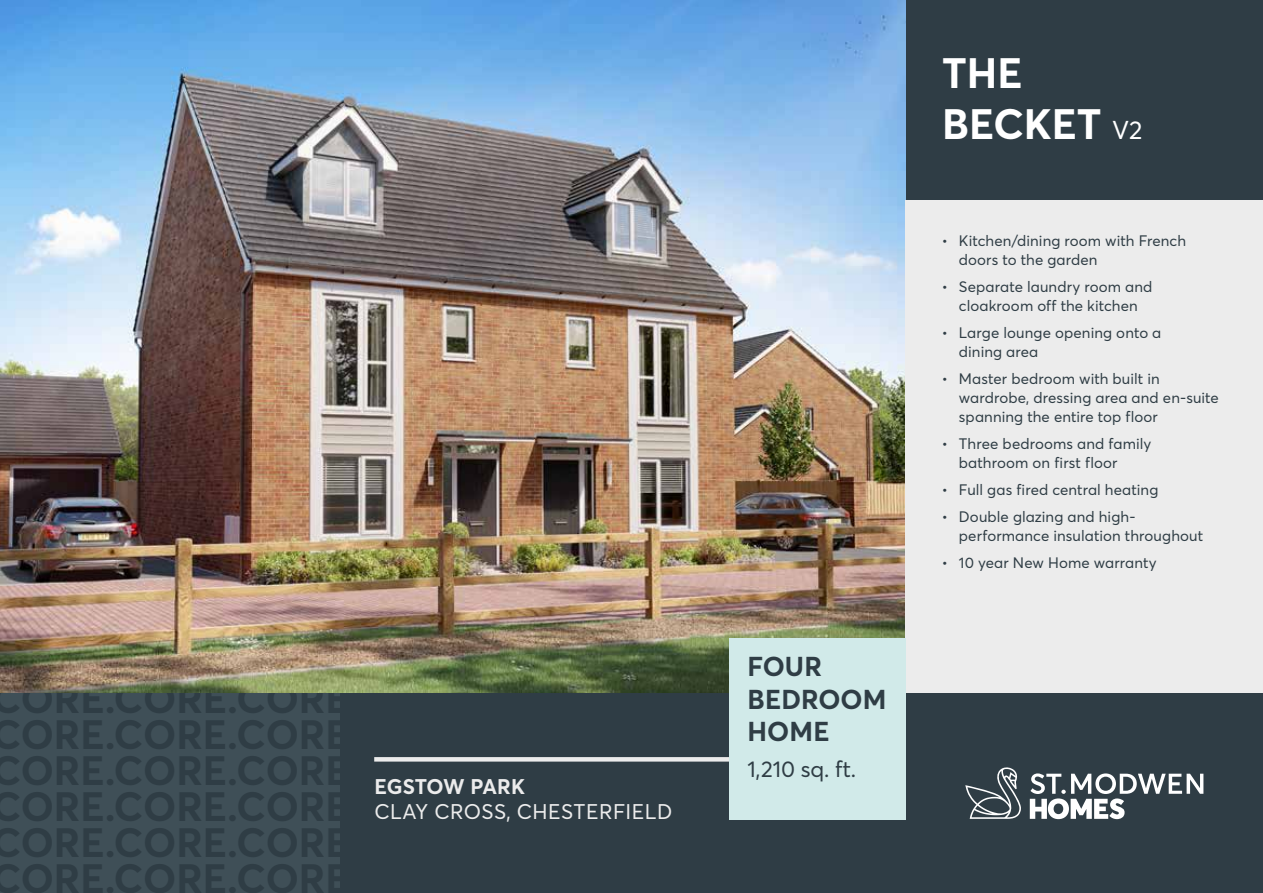
<style>
.page{position:relative;width:1263px;height:893px;background:#fff}
.page>*{position:absolute;margin:0;border:0;box-sizing:border-box;transform-origin:0 0}
.t1{font:700 42px/51px "Averta Std";color:#fff}
.t2{font:700 27px/32.4px "Averta Std";letter-spacing:.005em;color:#2f3d45}
.t3{font:22.5px "Averta Std";color:#2f3d45}
.t4{font:21px "Averta Std";letter-spacing:.025em;color:#ececec}
.t5{font:700 21px "Averta Std";letter-spacing:-.005em;color:#ececec}
.t6{font:15px/18.8px "Averta Std";letter-spacing:.01em;color:#2f3d45}
.s1{font-weight:400;font-size:25.5px}
</style>
<div class="page">
<img style="left:0;top:0;width:906px;height:694px">
<div style="left:906px;top:200px;width:357px;height:494px;background:#ececec"></div>
<div style="left:337px;top:694px;width:926px;height:199px;background:#2f3d45"></div>
<div style="left:0;top:694px;width:340px;height:199px;background:#3f4f57"></div>
<div style="left:729px;top:638px;width:177px;height:181px;background:#d1eae9"></div>
<div style="left:374px;top:757px;width:355px;height:5px;background:#ececec"></div>
<svg style="left:965px;top:767px;width:56px;height:52px"></svg>
<svg style="left:1030px;top:773px;width:173px;height:46px"></svg>
<div style="left:906px;top:0;width:357px;height:200px;background:#2f3d45"></div>
<h3 class="t5" style="left:374px;top:771px;width:152px">EGSTOW PARK</h3>
<h3 class="t4" style="left:374px;top:797px;width:299px">CLAY CROSS, CHESTERFIELD</h3>
<h2 class="t2" style="left:747px;top:649px;width:140px">FOUR<br>BEDROOM<br>HOME</h2>
<h3 class="t3" style="left:747px;top:753px;width:110px">1,210 sq. ft.</h3>
<h1 class="t1" style="left:942px;top:46px;width:202px">THE<br>BECKET <span class="s1">V2</span></h1>
<p class="t6" style="left:959px;top:231px;width:229px;text-indent:-17px">• Kitchen/dining room with French doors to the garden</p>
<p class="t6" style="left:942px;top:277px;width:212px;text-align:center">• Separate laundry room and cloakroom off the kitchen</p>
<p class="t6" style="left:959px;top:323px;width:204px;text-indent:-17px">• Large lounge opening onto a dining area</p>
<p class="t6" style="left:959px;top:369px;width:261px;text-indent:-17px">• Master bedroom with built in wardrobe, dressing area and en-suite spanning the entire top floor</p>
<p class="t6" style="left:959px;top:434px;width:194px;text-indent:-17px">• Three bedrooms and family bathroom on first floor</p>
<p class="t6" style="left:942px;top:480px;width:218px">• Full gas fired central heating</p>
<p class="t6" style="left:959px;top:507px;width:246px;text-indent:-17px">• Double glazing and high&shy;performance insulation throughout</p>
<p class="t6" style="left:942px;top:553px;width:216px">• 10 year New Home warranty</p>
</div>
